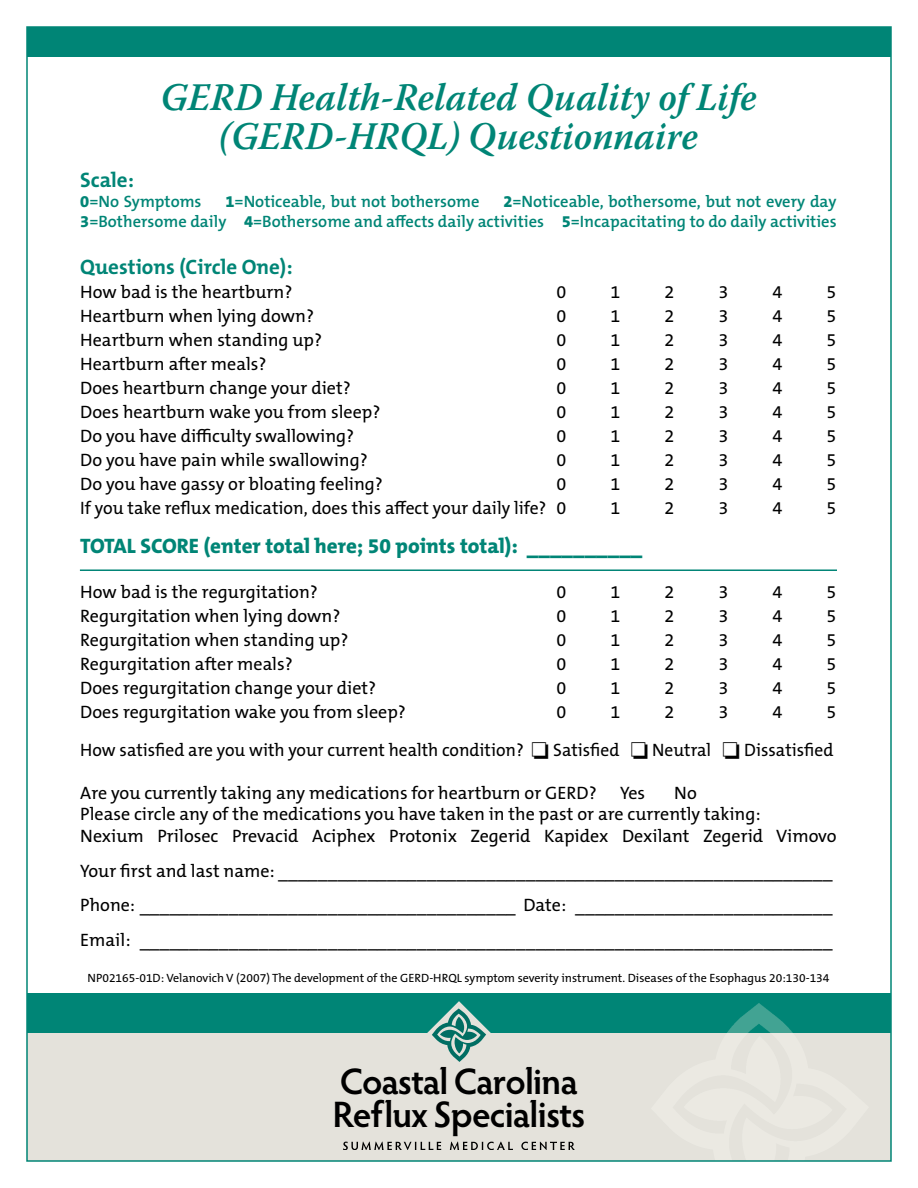
<style>
.page{position:relative;width:918px;height:1188px;background:#fff}
.page>*{position:absolute;margin:0;border:0;box-sizing:border-box;transform-origin:0 0}
.t1{font:italic 600 39px/39px "Warnock Pro";color:#008576;text-align:center;scale:.95 1}
.t2{font:600 36.9px/32.8px "Hypatia Sans Pro";letter-spacing:-.025em;color:#000}
.t3{font:800 21px "The Mix B W8";color:#008576}
.t4{font:700 21px "The Mix B W7";color:#008576}
.t5{font:18px/21.6px "The Mix B W5 Plain";color:#000;text-align:right}
.t6{font:600 16.5px/19.8px "The Mix B W6";color:#008576;text-align:right}
.t7{font:12px "The Mix B W5 Plain";color:#000}
.s1{font-family:"The Mix B W8";font-weight:800}
</style>
<div class="page">
<div style="left:27px;top:1015px;width:864px;height:146px;background:#e4e2db"></div>
<div style="left:27px;top:993px;width:864px;height:40px;background:#008576"></div>
<img style="left:727px;top:1003px;width:66px;height:30px">
<div style="left:27px;top:27px;width:864px;height:29px;background:#008576"></div>
<svg style="left:343px;top:1001px;width:232px;height:149px"></svg>
<hr style="left:80px;top:569px;width:757px;height:2px;background:#008576">
<h1 class="t1" style="left:160px;top:77px;width:629px">GERD Health-Related Quality of Life (GERD-HRQL) Questionnaire</h1>
<p class="t4" style="left:80px;top:167px;width:55px">Scale:</p>
<p class="t6" style="left:80px;top:192px;width:123px"><span class="s1">0</span>=No Symptoms</p>
<p class="t6" style="left:226px;top:192px;width:255px"><span class="s1">1</span>=Noticeable, but not bothersome</p>
<p class="t6" style="left:80px;top:192px;width:758px"><span class="s1">2</span>=Noticeable, bothersome, but not every day<br><span class="s1">3</span>=Bothersome daily <span class="s1">4</span>=Bothersome and affects daily activities <span class="s1">5</span>=Incapacitating to do daily activities</p>
<p class="t4" style="left:80px;top:253px;width:214px">Questions (Circle One):</p>
<p class="t5" style="left:80px;top:281px;width:214px">How bad is the heartburn?</p>
<p class="t5" style="left:556px;top:281px;width:11px">0</p>
<p class="t5" style="left:610px;top:281px;width:11px">1</p>
<p class="t5" style="left:664px;top:281px;width:11px">2</p>
<p class="t5" style="left:718px;top:281px;width:11px">3</p>
<p class="t5" style="left:772px;top:281px;width:11px">4</p>
<p class="t5" style="left:826px;top:281px;width:11px">5</p>
<p class="t5" style="left:80px;top:305px;width:235px">Heartburn when lying down?</p>
<p class="t5" style="left:556px;top:305px;width:11px">0</p>
<p class="t5" style="left:610px;top:305px;width:11px">1</p>
<p class="t5" style="left:664px;top:305px;width:11px">2</p>
<p class="t5" style="left:718px;top:305px;width:11px">3</p>
<p class="t5" style="left:772px;top:305px;width:11px">4</p>
<p class="t5" style="left:826px;top:305px;width:11px">5</p>
<p class="t5" style="left:80px;top:329px;width:243px">Heartburn when standing up?</p>
<p class="t5" style="left:556px;top:329px;width:11px">0</p>
<p class="t5" style="left:610px;top:329px;width:11px">1</p>
<p class="t5" style="left:664px;top:329px;width:11px">2</p>
<p class="t5" style="left:718px;top:329px;width:11px">3</p>
<p class="t5" style="left:772px;top:329px;width:11px">4</p>
<p class="t5" style="left:826px;top:329px;width:11px">5</p>
<p class="t5" style="left:80px;top:353px;width:188px">Heartburn after meals?</p>
<p class="t5" style="left:556px;top:353px;width:11px">0</p>
<p class="t5" style="left:610px;top:353px;width:11px">1</p>
<p class="t5" style="left:664px;top:353px;width:11px">2</p>
<p class="t5" style="left:718px;top:353px;width:11px">3</p>
<p class="t5" style="left:772px;top:353px;width:11px">4</p>
<p class="t5" style="left:826px;top:353px;width:11px">5</p>
<p class="t5" style="left:80px;top:377px;width:272px">Does heartburn change your diet?</p>
<p class="t5" style="left:556px;top:377px;width:11px">0</p>
<p class="t5" style="left:610px;top:377px;width:11px">1</p>
<p class="t5" style="left:664px;top:377px;width:11px">2</p>
<p class="t5" style="left:718px;top:377px;width:11px">3</p>
<p class="t5" style="left:772px;top:377px;width:11px">4</p>
<p class="t5" style="left:826px;top:377px;width:11px">5</p>
<p class="t5" style="left:80px;top:401px;width:302px">Does heartburn wake you from sleep?</p>
<p class="t5" style="left:556px;top:401px;width:11px">0</p>
<p class="t5" style="left:610px;top:401px;width:11px">1</p>
<p class="t5" style="left:664px;top:401px;width:11px">2</p>
<p class="t5" style="left:718px;top:401px;width:11px">3</p>
<p class="t5" style="left:772px;top:401px;width:11px">4</p>
<p class="t5" style="left:826px;top:401px;width:11px">5</p>
<p class="t5" style="left:80px;top:425px;width:275px">Do you have difficulty swallowing?</p>
<p class="t5" style="left:556px;top:425px;width:11px">0</p>
<p class="t5" style="left:610px;top:425px;width:11px">1</p>
<p class="t5" style="left:664px;top:425px;width:11px">2</p>
<p class="t5" style="left:718px;top:425px;width:11px">3</p>
<p class="t5" style="left:772px;top:425px;width:11px">4</p>
<p class="t5" style="left:826px;top:425px;width:11px">5</p>
<p class="t5" style="left:80px;top:449px;width:289px">Do you have pain while swallowing?</p>
<p class="t5" style="left:556px;top:449px;width:11px">0</p>
<p class="t5" style="left:610px;top:449px;width:11px">1</p>
<p class="t5" style="left:664px;top:449px;width:11px">2</p>
<p class="t5" style="left:718px;top:449px;width:11px">3</p>
<p class="t5" style="left:772px;top:449px;width:11px">4</p>
<p class="t5" style="left:826px;top:449px;width:11px">5</p>
<p class="t5" style="left:80px;top:473px;width:304px">Do you have gassy or bloating feeling?</p>
<p class="t5" style="left:556px;top:473px;width:11px">0</p>
<p class="t5" style="left:610px;top:473px;width:11px">1</p>
<p class="t5" style="left:664px;top:473px;width:11px">2</p>
<p class="t5" style="left:718px;top:473px;width:11px">3</p>
<p class="t5" style="left:772px;top:473px;width:11px">4</p>
<p class="t5" style="left:826px;top:473px;width:11px">5</p>
<p class="t5" style="left:80px;top:497px;width:487px">If you take reflux medication, does this affect your daily life? 0</p>
<p class="t5" style="left:610px;top:497px;width:11px">1</p>
<p class="t5" style="left:664px;top:497px;width:11px">2</p>
<p class="t5" style="left:718px;top:497px;width:11px">3</p>
<p class="t5" style="left:772px;top:497px;width:11px">4</p>
<p class="t5" style="left:826px;top:497px;width:11px">5</p>
<p class="t3" style="left:80px;top:532px;width:564px">TOTAL SCORE (enter total here; 50 points total): __________</p>
<p class="t5" style="left:80px;top:581px;width:239px">How bad is the regurgitation?</p>
<p class="t5" style="left:556px;top:581px;width:11px">0</p>
<p class="t5" style="left:610px;top:581px;width:11px">1</p>
<p class="t5" style="left:664px;top:581px;width:11px">2</p>
<p class="t5" style="left:718px;top:581px;width:11px">3</p>
<p class="t5" style="left:772px;top:581px;width:11px">4</p>
<p class="t5" style="left:826px;top:581px;width:11px">5</p>
<p class="t5" style="left:80px;top:605px;width:262px">Regurgitation when lying down?</p>
<p class="t5" style="left:556px;top:605px;width:11px">0</p>
<p class="t5" style="left:610px;top:605px;width:11px">1</p>
<p class="t5" style="left:664px;top:605px;width:11px">2</p>
<p class="t5" style="left:718px;top:605px;width:11px">3</p>
<p class="t5" style="left:772px;top:605px;width:11px">4</p>
<p class="t5" style="left:826px;top:605px;width:11px">5</p>
<p class="t5" style="left:80px;top:629px;width:270px">Regurgitation when standing up?</p>
<p class="t5" style="left:556px;top:629px;width:11px">0</p>
<p class="t5" style="left:610px;top:629px;width:11px">1</p>
<p class="t5" style="left:664px;top:629px;width:11px">2</p>
<p class="t5" style="left:718px;top:629px;width:11px">3</p>
<p class="t5" style="left:772px;top:629px;width:11px">4</p>
<p class="t5" style="left:826px;top:629px;width:11px">5</p>
<p class="t5" style="left:80px;top:653px;width:214px">Regurgitation after meals?</p>
<p class="t5" style="left:556px;top:653px;width:11px">0</p>
<p class="t5" style="left:610px;top:653px;width:11px">1</p>
<p class="t5" style="left:664px;top:653px;width:11px">2</p>
<p class="t5" style="left:718px;top:653px;width:11px">3</p>
<p class="t5" style="left:772px;top:653px;width:11px">4</p>
<p class="t5" style="left:826px;top:653px;width:11px">5</p>
<p class="t5" style="left:80px;top:677px;width:297px">Does regurgitation change your diet?</p>
<p class="t5" style="left:556px;top:677px;width:11px">0</p>
<p class="t5" style="left:610px;top:677px;width:11px">1</p>
<p class="t5" style="left:664px;top:677px;width:11px">2</p>
<p class="t5" style="left:718px;top:677px;width:11px">3</p>
<p class="t5" style="left:772px;top:677px;width:11px">4</p>
<p class="t5" style="left:826px;top:677px;width:11px">5</p>
<p class="t5" style="left:80px;top:701px;width:327px">Does regurgitation wake you from sleep?</p>
<p class="t5" style="left:556px;top:701px;width:11px">0</p>
<p class="t5" style="left:610px;top:701px;width:11px">1</p>
<p class="t5" style="left:664px;top:701px;width:11px">2</p>
<p class="t5" style="left:718px;top:701px;width:11px">3</p>
<p class="t5" style="left:772px;top:701px;width:11px">4</p>
<p class="t5" style="left:80px;top:693px;width:758px;line-height:37.5px">5<br>How satisfied are you with your current health condition? □ Satisfied □ Neutral □ Dissatisfied</p>
<p class="t5" style="left:80px;top:782px;width:518px">Are you currently taking any medications for heartburn or GERD?</p>
<p class="t5" style="left:620px;top:782px;width:27px">Yes</p>
<p class="t5" style="left:80px;top:782px;width:758px;text-align:left;text-indent:594px">No<br>Please circle any of the medications you have taken in the past or are currently taking:<br>Nexium Prilosec Prevacid Aciphex Protonix Zegerid Kapidex Dexilant Zegerid Vimovo</p>
<p class="t5" style="left:80px;top:853px;width:754px;line-height:34.5px;text-align:justify">Your first and last name: ________________________________________________________ Phone: ______________________________________ Date: __________________________ Email: ______________________________________________________________________</p>
<p class="t7" style="left:87px;top:970px;width:744px">NP02165-01D: Velanovich V (2007) The development of the GERD-HRQL symptom severity instrument. Diseases of the Esophagus 20:130-134</p>
<h2 class="t2" style="left:333px;top:1064px;width:254px">Coastal Carolina<br>Ref lux Specialists</h2>
</div>
